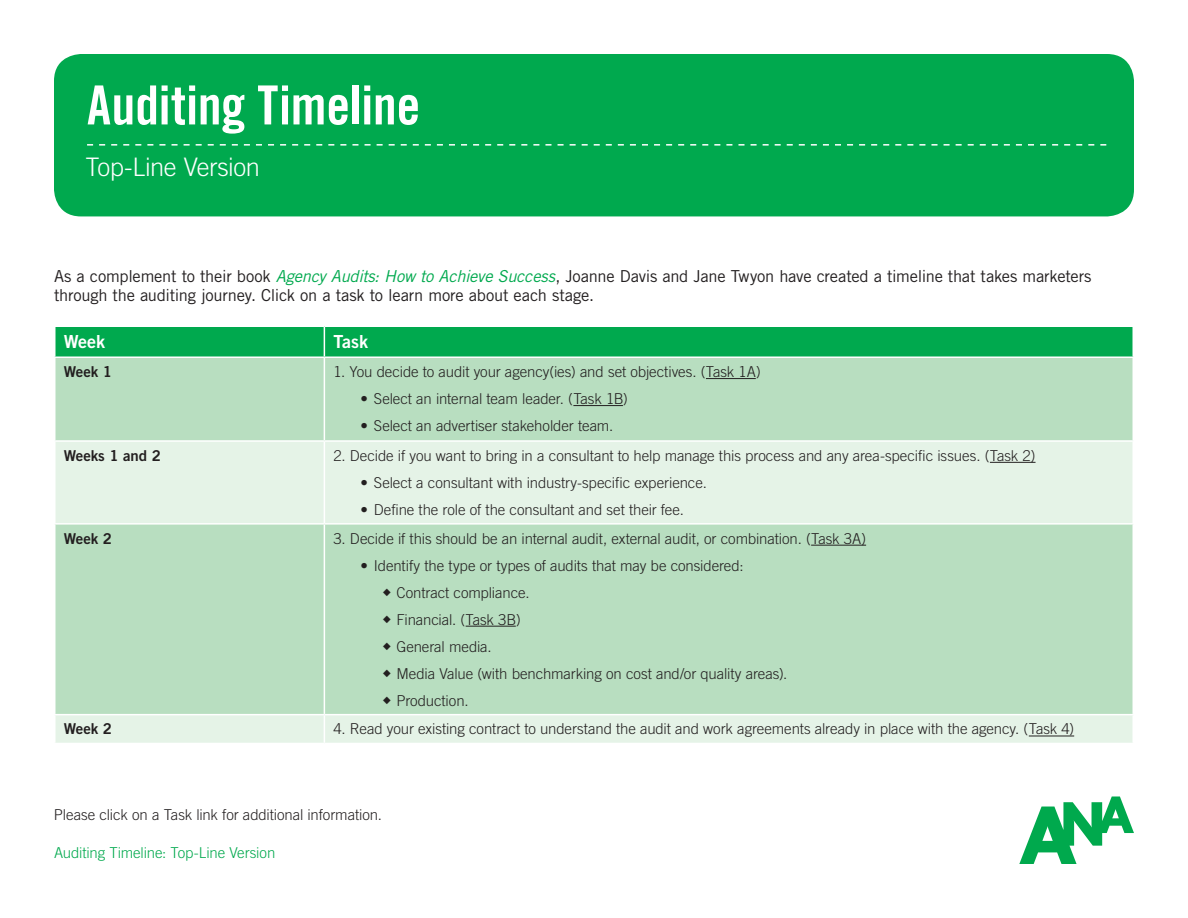
<style>
.page{position:relative;width:1188px;height:918px;background:#fff}
.page>*{position:absolute;margin:0;border:0;box-sizing:border-box;transform-origin:0 0}
.t1{font:54px "Trade Gothic LT Std Bd Cn 20";letter-spacing:-.005em;color:#fff}
.t2{font:300 25.5px "Trade Gothic LT Std";letter-spacing:-.015em;color:#fff}
.t3{font:18px "Trade Gothic LT Std Bd 2";color:#fff}
.t4{font:16.5px/19.5px "Trade Gothic LT Std";letter-spacing:-.015em;color:#231f20}
.t5{font:300 15px "Trade Gothic LT Std";letter-spacing:-.005em;color:#231f20}
.t6{font:300 15px "Trade Gothic LT Std";letter-spacing:-.01em;color:#00a94d}
.t7{font:15px "Trade Gothic LT Std Bd 2";letter-spacing:-.01em;color:#231f20}
.s1{font-style:italic;color:#00a94e}
</style>
<div class="page">
<div style="left:54px;top:54px;width:1080px;height:162px;background:#00a94e;border-radius:27px"></div>
<svg style="left:87px;top:144px;width:1019px;height:2px"></svg>
<svg style="left:1019px;top:796px;width:115px;height:68px"></svg>
<div style="left:56px;top:358px;width:1076px;height:82px;background:#b8dec0"></div>
<div style="left:56px;top:442px;width:1076px;height:81px;background:#e5f3e7"></div>
<div style="left:56px;top:525px;width:1076px;height:189px;background:#b8dec0"></div>
<hr style="left:324px;top:358px;width:1px;height:82px;background:#fff">
<hr style="left:324px;top:442px;width:1px;height:81px;background:#fff">
<hr style="left:324px;top:525px;width:1px;height:189px;background:#fff">
<div style="left:55px;top:715px;width:1077px;height:28px;background:#e5f3e7"></div>
<div style="left:55px;top:326px;width:1077px;height:30px;background:#00a94e"></div>
<hr style="left:706px;top:378px;width:50px;height:1px;background:#231f20">
<hr style="left:573px;top:405px;width:50px;height:1px;background:#231f20">
<hr style="left:990px;top:462px;width:46px;height:1px;background:#231f20">
<hr style="left:811px;top:545px;width:55px;height:1px;background:#231f20">
<hr style="left:466px;top:626px;width:50px;height:1px;background:#231f20">
<hr style="left:1029px;top:736px;width:45px;height:1px;background:#231f20">
<h1 class="t1" style="left:87px;top:72px;width:335px">Auditing Timeline</h1>
<h2 class="t2" style="left:86px;top:152px;width:176px">Top-Line Version</h2>
<p class="t4" style="left:54px;top:266px;width:1039px">As a complement to their book <span class="s1">Agency Audits: How to Achieve Success</span>, Joanne Davis and Jane Twyon have created a timeline that takes marketers through the auditing journey. Click on a task to learn more about each stage.</p>
<p class="t3" style="left:64px;top:331px;width:43px">Week</p>
<p class="t3" style="left:333px;top:331px;width:36px">Task</p>
<p class="t7" style="left:64px;top:362px;width:50px">Week 1</p>
<p class="t5" style="left:333px;top:363px;width:429px">1. You decide to audit your agency(ies) and set objectives. (Task 1A)</p>
<p class="t5" style="left:360px;top:390px;width:269px">• Select an internal team leader. (Task 1B)</p>
<p class="t5" style="left:360px;top:417px;width:254px">• Select an advertiser stakeholder team.</p>
<p class="t7" style="left:64px;top:446px;width:99px">Weeks 1 and 2</p>
<p class="t5" style="left:333px;top:447px;width:704px">2. Decide if you want to bring in a consultant to help manage this process and any area-specific issues. (Task 2)</p>
<p class="t5" style="left:360px;top:474px;width:348px">• Select a consultant with industry-specific experience.</p>
<p class="t5" style="left:360px;top:501px;width:325px">• Define the role of the consultant and set their fee.</p>
<p class="t7" style="left:64px;top:529px;width:50px">Week 2</p>
<p class="t5" style="left:333px;top:529px;width:534px">3. Decide if this should be an internal audit, external audit, or combination. (Task 3A)</p>
<p class="t5" style="left:360px;top:556px;width:385px">• Identify the type or types of audits that may be considered:</p>
<p class="t5" style="left:383px;top:583px;width:148px">◆ Contract compliance.</p>
<p class="t5" style="left:383px;top:610px;width:139px">◆ Financial. (Task 3B)</p>
<p class="t5" style="left:383px;top:637px;width:110px">◆ General media.</p>
<p class="t5" style="left:383px;top:664px;width:406px">◆ Media Value (with benchmarking on cost and/or quality areas).</p>
<p class="t5" style="left:383px;top:691px;width:87px">◆ Production.</p>
<p class="t7" style="left:64px;top:720px;width:50px">Week 2</p>
<p class="t5" style="left:333px;top:720px;width:742px">4. Read your existing contract to understand the audit and work agreements already in place with the agency. (Task 4)</p>
<p class="t5" style="left:54px;top:805px;width:330px">Please click on a Task link for additional information.</p>
<p class="t6" style="left:54px;top:844px;width:223px">Auditing Timeline: Top-Line Version</p>
</div>
